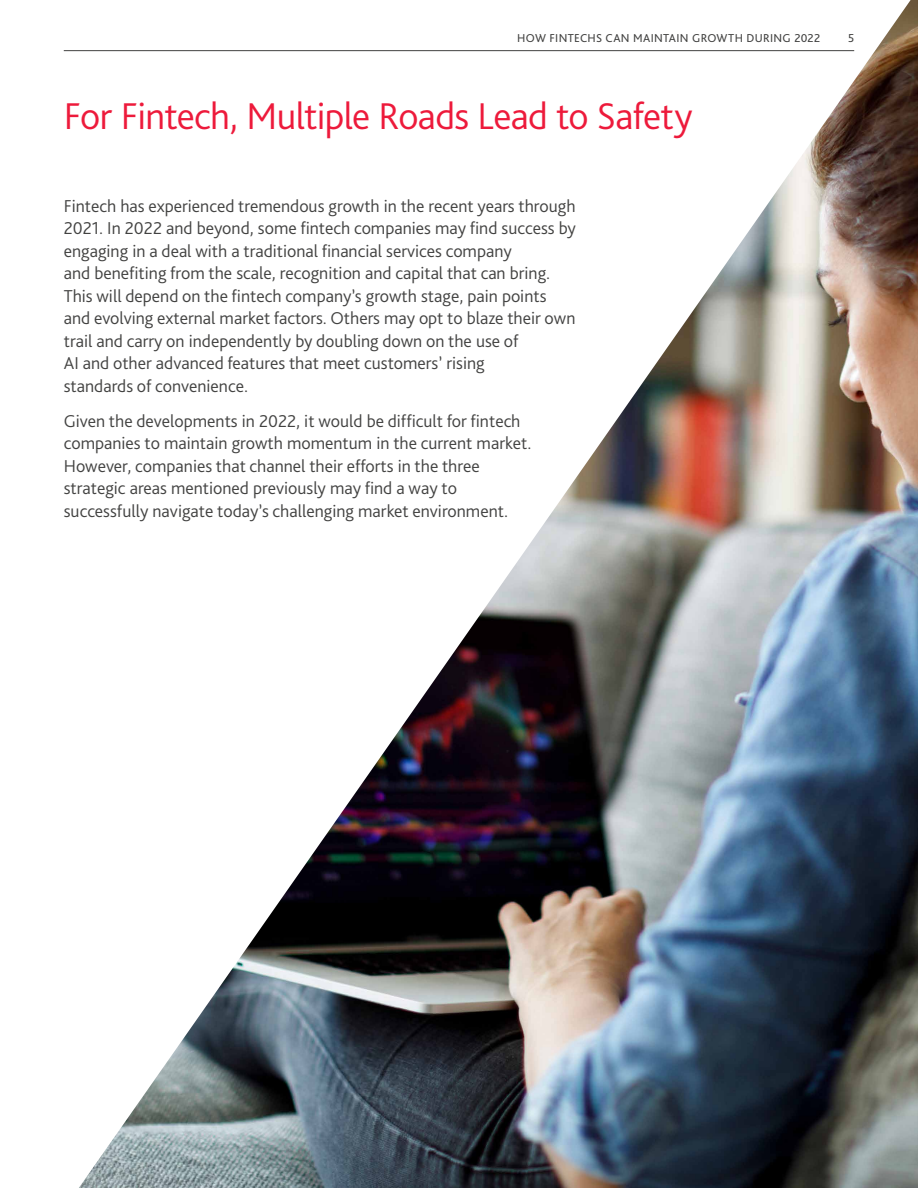
<style>
.page{position:relative;width:918px;height:1188px;background:#fff}
.page>*{position:absolute;margin:0;border:0;box-sizing:border-box;transform-origin:0 0}
.t1{font:300 39px "Bliss Pro";letter-spacing:-.02em;color:#ed1a3b}
.t2{font:300 18px/22.5px "Bliss Pro";color:#424241}
.t3{font:12px "Bliss Pro";letter-spacing:.025em;color:#424241}
</style>
<div class="page">
<img style="left:79px;top:0;width:839px;height:1188px">
<hr style="left:64px;top:50px;width:790px;height:1px;background:#424241">
<p class="t3" style="left:517px;top:31px;width:305px">HOW FINTECHS CAN MAINTAIN GROWTH DURING 2022</p>
<p class="t3" style="left:848px;top:31px;width:8px">5</p>
<h1 class="t1" style="left:64px;top:91px;width:630px">For Fintech, Multiple Roads Lead to Safety</h1>
<p class="t2" style="left:64px;top:194px;width:514px">Fintech has experienced tremendous growth in the recent years through 2021. In 2022 and beyond, some fintech companies may find success by engaging in a deal with a traditional financial services company<br>and benefiting from the scale, recognition and capital that can bring.<br>This will depend on the fintech company’s growth stage, pain points and evolving external market factors. Others may opt to blaze their own trail and carry on independently by doubling down on the use of<br>AI and other advanced features that meet customers’ rising<br>standards of convenience.</p>
<p class="t2" style="left:64px;top:409px;width:469px">Given the developments in 2022, it would be difficult for fintech companies to maintain growth momentum in the current market.<br>However, companies that channel their efforts in the three strategic areas mentioned previously may find a way to successfully navigate today’s challenging market environment.</p>
</div>
